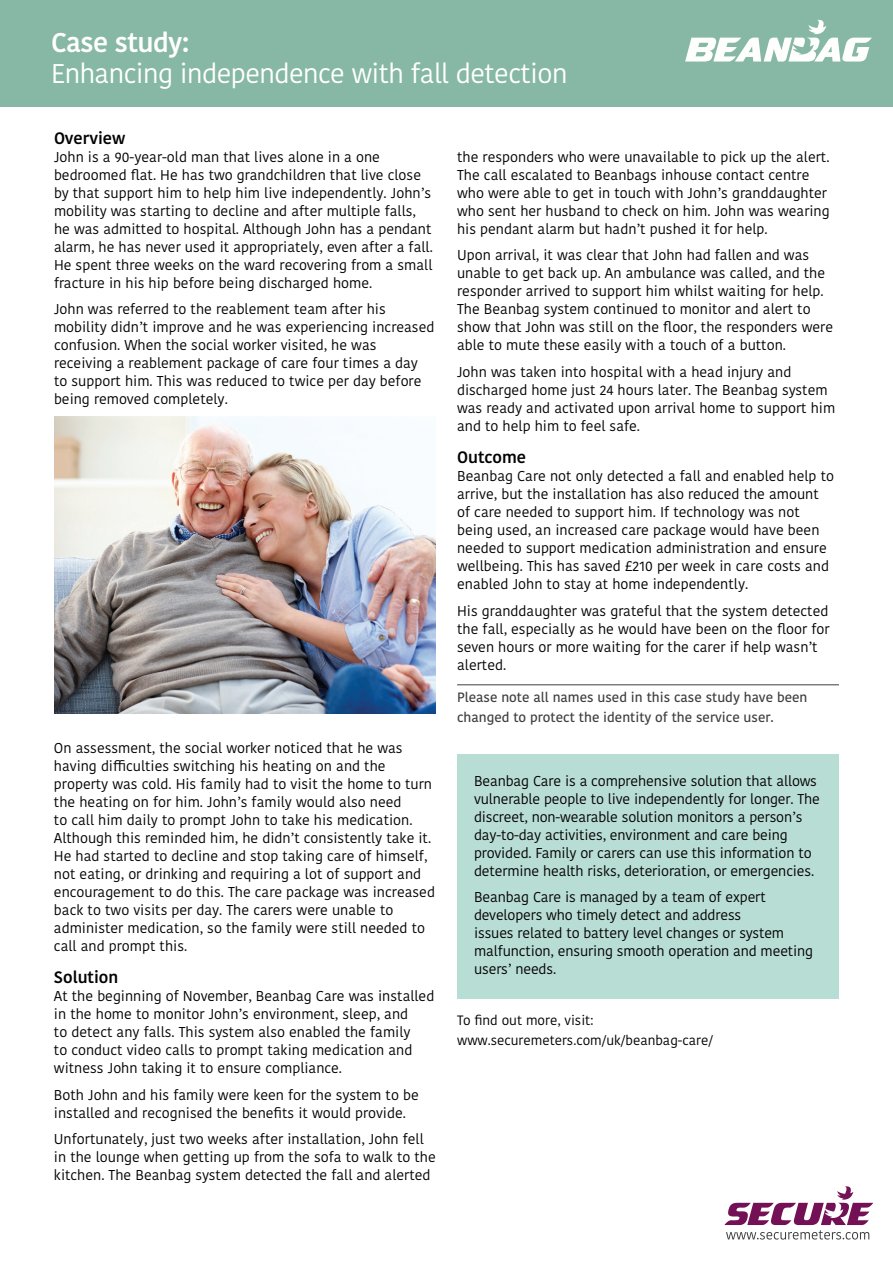
<style>
.page{position:relative;width:893px;height:1263px;background:#fff}
.page>*{position:absolute;margin:0;border:0;box-sizing:border-box;transform-origin:0 0}
.t1{font:27px "Kohinoor Devanagari";letter-spacing:-.02em;color:#fff}
.t2{font:600 27px "Kohinoor Devanagari";letter-spacing:-.02em;color:#fff}
.t3{font:600 16.5px "Kohinoor Devanagari";color:#040101}
.t4{font:14.25px/18px "Kohinoor Devanagari";color:#040101}
.t5{font:500 13.5px/19.5px "Kohinoor Devanagari";color:#3e3e3f}
.t6{font:13.5px/19.5px "Kohinoor Devanagari";color:#000}
</style>
<div class="page">
<div style="left:0;top:0;width:893px;height:106px;background:#86b8a5"></div>
<svg style="left:685px;top:20px;width:187px;height:42px"></svg>
<svg style="left:724px;top:1186px;width:149px;height:53px"></svg>
<img style="left:54px;top:417px;width:381px;height:296px">
<hr style="left:457px;top:684px;width:382px;height:1px;background:#3e3e3f">
<div style="left:457px;top:754px;width:382px;height:244px;background:#b7ddd4"></div>
<h1 class="t2" style="left:51px;top:26px;width:140px">Case study:</h1>
<h1 class="t1" style="left:51px;top:58px;width:518px">Enhancing independence with fall detection</h1>
<p class="t3" style="left:54px;top:128px;width:73px">Overview</p>
<p class="t4" style="left:54px;top:148px;width:380px">John is a 90-year-old man that lives alone in a one bedroomed flat. He has two grandchildren that live close by that support him to help him live independently. John’s mobility was starting to decline and after multiple falls, he was admitted to hospital. Although John has a pendant alarm, he has never used it appropriately, even after a fall.<br>He spent three weeks on the ward recovering from a small fracture in his hip before being discharged home.</p>
<p class="t4" style="left:54px;top:300px;width:382px">John was referred to the reablement team after his mobility didn’t improve and he was experiencing increased confusion. When the social worker visited, he was receiving a reablement package of care four times a day to support him. This was reduced to twice per day before being removed completely.</p>
<p class="t4" style="left:54px;top:739px;width:382px">On assessment, the social worker noticed that he was having difficulties switching his heating on and the property was cold. His family had to visit the home to turn the heating on for him. John’s family would also need<br>to call him daily to prompt John to take his medication.<br>Although this reminded him, he didn’t consistently take it.<br>He had started to decline and stop taking care of himself, not eating, or drinking and requiring a lot of support and encouragement to do this. The care package was increased back to two visits per day. The carers were unable to administer medication, so the family were still needed to call and prompt this.</p>
<p class="t3" style="left:54px;top:968px;width:66px">Solution</p>
<p class="t4" style="left:54px;top:987px;width:382px">At the beginning of November, Beanbag Care was installed in the home to monitor John’s environment, sleep, and<br>to detect any falls. This system also enabled the family<br>to conduct video calls to prompt taking medication and witness John taking it to ensure compliance.</p>
<p class="t4" style="left:54px;top:1086px;width:366px">Both John and his family were keen for the system to be installed and recognised the benefits it would provide.</p>
<p class="t4" style="left:54px;top:1130px;width:383px">Unfortunately, just two weeks after installation, John fell in the lounge when getting up from the sofa to walk to the kitchen. The Beanbag system detected the fall and alerted</p>
<p class="t4" style="left:457px;top:148px;width:374px">the responders who were unavailable to pick up the alert.<br>The call escalated to Beanbags inhouse contact centre who were able to get in touch with John’s granddaughter who sent her husband to check on him. John was wearing his pendant alarm but hadn’t pushed it for help.</p>
<p class="t4" style="left:457px;top:246px;width:377px">Upon arrival, it was clear that John had fallen and was unable to get back up. An ambulance was called, and the responder arrived to support him whilst waiting for help.<br>The Beanbag system continued to monitor and alert to show that John was still on the floor, the responders were able to mute these easily with a touch of a button.</p>
<p class="t4" style="left:457px;top:363px;width:380px">John was taken into hospital with a head injury and discharged home just 24 hours later. The Beanbag system was ready and activated upon arrival home to support him and to help him to feel safe.</p>
<p class="t3" style="left:457px;top:448px;width:71px">Outcome</p>
<p class="t4" style="left:457px;top:467px;width:378px">Beanbag Care not only detected a fall and enabled help to arrive, but the installation has also reduced the amount of care needed to support him. If technology was not being used, an increased care package would have been needed to support medication administration and ensure wellbeing. This has saved £210 per week in care costs and enabled John to stay at home independently.</p>
<p class="t4" style="left:457px;top:602px;width:374px">His granddaughter was grateful that the system detected the fall, especially as he would have been on the floor for seven hours or more waiting for the carer if help wasn’t alerted.</p>
<p class="t5" style="left:457px;top:688px;width:352px">Please note all names used in this case study have been changed to protect the identity of the service user.</p>
<p class="t4" style="left:474px;top:772px;width:347px">Beanbag Care is a comprehensive solution that allows vulnerable people to live independently for longer. The discreet, non-wearable solution monitors a person’s day-to-day activities, environment and care being provided. Family or carers can use this information to determine health risks, deterioration, or emergencies.</p>
<p class="t4" style="left:474px;top:888px;width:341px">Beanbag Care is managed by a team of expert developers who timely detect and address<br>issues related to battery level changes or system malfunction, ensuring smooth operation and meeting users’ needs.</p>
<p class="t6" style="left:457px;top:1011px;width:257px">To find out more, visit: www.securemeters.com/uk/beanbag-care/</p>
</div>
